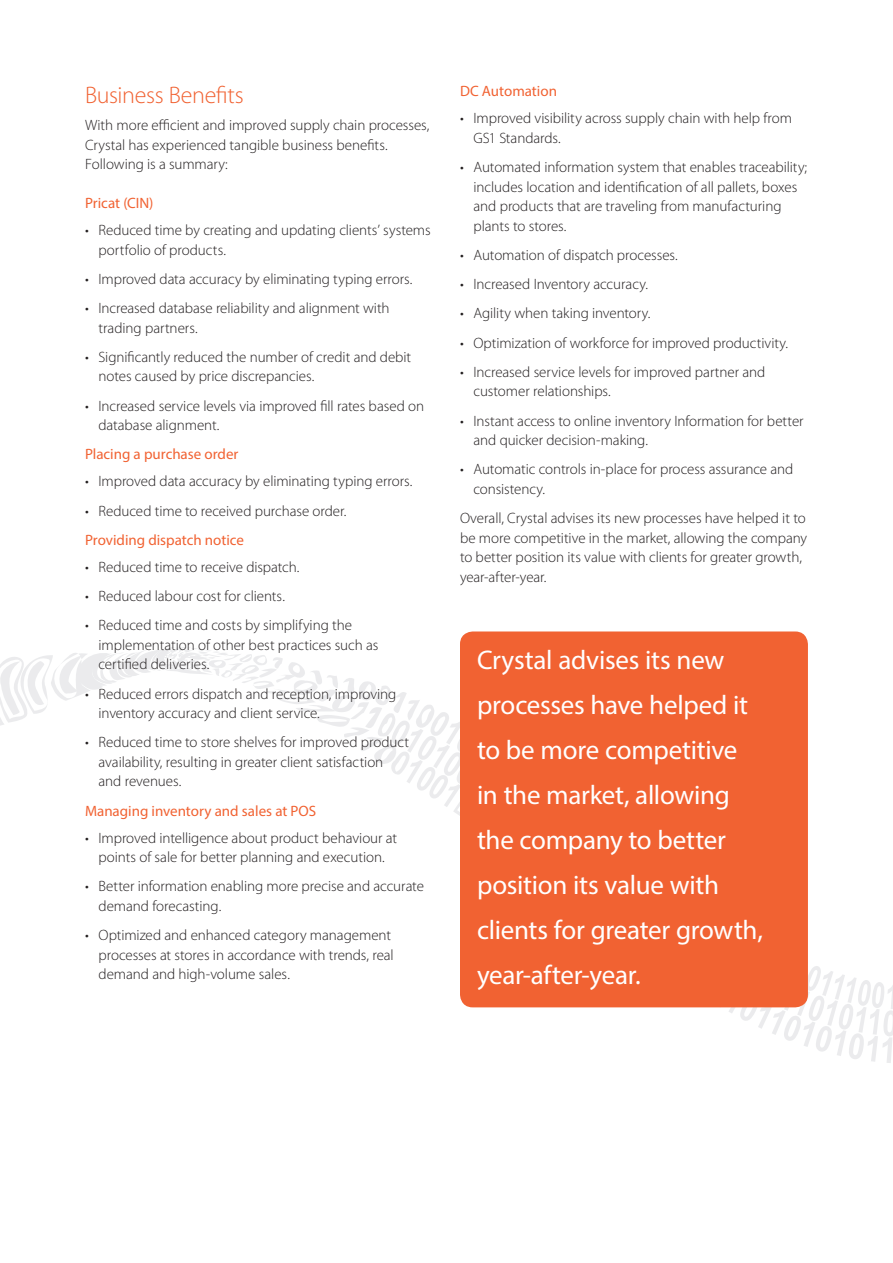
<style>
.page{position:relative;width:893px;height:1263px;background:#fff}
.page>*{position:absolute;margin:0;border:0;box-sizing:border-box;transform-origin:0 0}
._0_subhead{font:27px/45px "Myriad Pro";letter-spacing:-.01em;color:#fff}
._0_subhead-2{font:300 24px "Myriad Pro";letter-spacing:-.015em;color:#f16232}
._1_text{font:300 15px/19.5px "Myriad Pro";letter-spacing:-.005em;color:#231f20}
._4_subhead2{font:15px "Myriad Pro";color:#f16232}
</style>
<div class="page">
<svg style="left:0;top:647px;width:893px;height:416px"></svg>
<div style="left:460px;top:631px;width:348px;height:376px;background:#f16232;border-radius:13px"></div>
<p class="_0_subhead-2" style="left:85px;top:81px;width:160px">Business Benefits</p>
<p class="_1_text" style="left:85px;top:115px;width:346px">With more efficient and improved supply chain processes,<br>Crystal has experienced tangible business benefits.<br>Following is a summary:</p>
<p class="_4_subhead2" style="left:85px;top:194px;width:70px">Pricat (CIN)</p>
<p class="_1_text" style="left:99px;top:220px;width:334px;text-indent:-14px">• Reduced time by creating and updating clients’ systems portfolio of products.</p>
<p class="_1_text" style="left:85px;top:269px;width:329px">• Improved data accuracy by eliminating typing errors.</p>
<p class="_1_text" style="left:99px;top:298px;width:293px;text-indent:-14px">• Increased database reliability and alignment with trading partners.</p>
<p class="_1_text" style="left:99px;top:347px;width:314px;text-indent:-14px">• Significantly reduced the number of credit and debit notes caused by price discrepancies.</p>
<p class="_1_text" style="left:99px;top:396px;width:327px;text-indent:-14px">• Increased service levels via improved fill rates based on database alignment.</p>
<p class="_4_subhead2" style="left:85px;top:445px;width:155px">Placing a purchase order</p>
<p class="_1_text" style="left:85px;top:471px;width:329px">• Improved data accuracy by eliminating typing errors.</p>
<p class="_1_text" style="left:85px;top:501px;width:263px">• Reduced time to received purchase order.</p>
<p class="_4_subhead2" style="left:85px;top:531px;width:160px">Providing dispatch notice</p>
<p class="_1_text" style="left:85px;top:557px;width:216px">• Reduced time to receive dispatch.</p>
<p class="_1_text" style="left:85px;top:586px;width:201px">• Reduced labour cost for clients.</p>
<p class="_1_text" style="left:99px;top:615px;width:281px;text-indent:-14px">• Reduced time and costs by simplifying the implementation of other best practices such as certified deliveries.</p>
<p class="_1_text" style="left:99px;top:684px;width:299px;text-indent:-14px">• Reduced errors dispatch and reception, improving inventory accuracy and client service.</p>
<p class="_1_text" style="left:99px;top:732px;width:312px;text-indent:-14px">• Reduced time to store shelves for improved product availability, resulting in greater client satisfaction and revenues.</p>
<p class="_4_subhead2" style="left:85px;top:801px;width:233px">Managing inventory and sales at POS</p>
<p class="_1_text" style="left:85px;top:828px;width:314px;text-align:center">• Improved intelligence about product behaviour at points of sale for better planning and execution.</p>
<p class="_1_text" style="left:99px;top:876px;width:327px;text-indent:-14px">• Better information enabling more precise and accurate demand forecasting.</p>
<p class="_1_text" style="left:99px;top:925px;width:297px;text-indent:-14px">• Optimized and enhanced category management processes at stores in accordance with trends, real demand and high-volume sales.</p>
<p class="_4_subhead2" style="left:460px;top:82px;width:99px">DC Automation</p>
<p class="_1_text" style="left:473px;top:108px;width:320px;text-indent:-14px">• Improved visibility across supply chain with help from<br>GS1 Standards.</p>
<p class="_1_text" style="left:473px;top:157px;width:335px;text-indent:-14px">• Automated information system that enables traceability; includes location and identification of all pallets, boxes and products that are traveling from manufacturing plants to stores.</p>
<p class="_1_text" style="left:460px;top:245px;width:219px">• Automation of dispatch processes.</p>
<p class="_1_text" style="left:460px;top:274px;width:189px">• Increased Inventory accuracy.</p>
<p class="_1_text" style="left:460px;top:303px;width:192px">• Agility when taking inventory.</p>
<p class="_1_text" style="left:460px;top:333px;width:330px">• Optimization of workforce for improved productivity.</p>
<p class="_1_text" style="left:473px;top:362px;width:293px;text-indent:-14px">• Increased service levels for improved partner and customer relationships.</p>
<p class="_1_text" style="left:473px;top:411px;width:332px;text-indent:-14px">• Instant access to online inventory Information for better and quicker decision-making.</p>
<p class="_1_text" style="left:473px;top:459px;width:321px;text-indent:-14px">• Automatic controls in-place for process assurance and consistency.</p>
<p class="_1_text" style="left:460px;top:508px;width:349px">Overall, Crystal advises its new processes have helped it to be more competitive in the market, allowing the company to better position its value with clients for greater growth, year-after-year.</p>
<p class="_0_subhead" style="left:477px;top:637px;width:287px">Crystal advises its new processes have helped it to be more competitive in the market, allowing the company to better position its value with clients for greater growth, year‑after‑year.</p>
</div>
